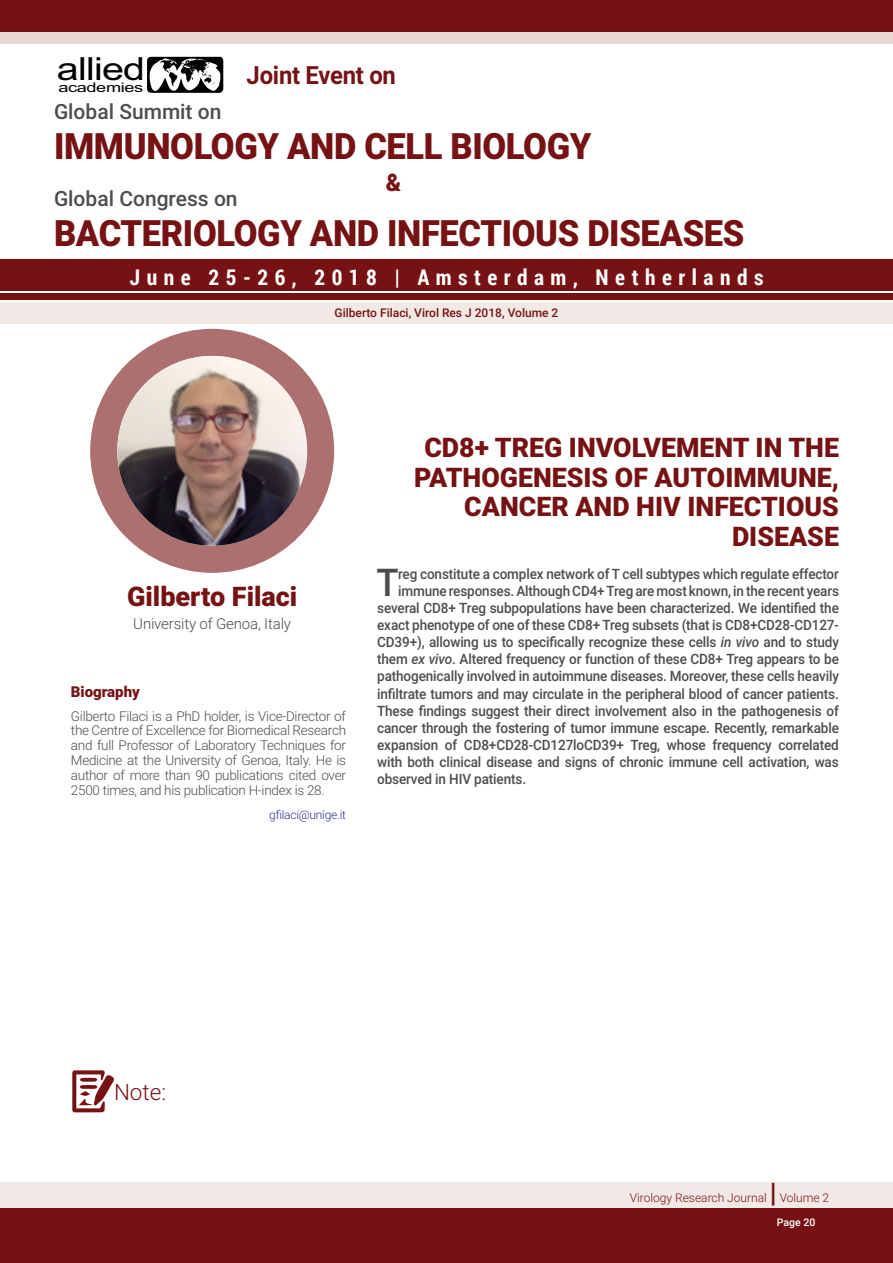
<style>
.page{position:relative;width:893px;height:1263px;background:#fff}
.page>*{position:absolute;margin:0;border:0;box-sizing:border-box;transform-origin:0 0}
.t1{font:500 38.25px "Roboto";color:#4d4d4f;scale:.95 1}
.t2{font:900 36.3px "Roboto";letter-spacing:-.01em;color:#761213;scale:.95 1}
.t3{font:31.8px "Arial";letter-spacing:-.02em;color:#000;scale:1.24 1}
.t4{font:900 27px/29.7px "Roboto";color:#761213;text-align:right}
.t5{font:700 25.05px "Roboto";letter-spacing:-.01em;color:#761213;scale:.95 1}
.t6{font:900 24.15px "Roboto";color:#761213;scale:.95 1}
.t7{font:300 22.5px "Roboto";color:#761213}
.t8{font:700 21.6px "Roboto Condensed";letter-spacing:.3em;color:#fff}
.t9{font:500 21px "Roboto";color:#4d4d4f}
.t10{font:300 15px "Roboto";letter-spacing:-.01em;color:#4d4d4f}
.t11{font:900 15px "Roboto";color:#761213}
.t12{font:500 14.25px "Roboto";letter-spacing:-.01em;color:#4d4d4f;scale:.95 1}
.t13{font:300 13.5px/14.9px "Roboto";letter-spacing:-.02em;color:#4d4d4f;text-align:justify}
.t14{font:13.35px "Arial";letter-spacing:-.02em;color:#000;scale:1.36 1}
.t15{font:500 12px "Roboto";color:#761213}
.t16{font:300 12px "Roboto";color:#761213}
.t17{font:300 12px "Roboto";letter-spacing:-.02em;color:#2e3092}
.t18{font:500 10.5px "Roboto";color:#fff}
.s1{font-style:italic}
</style>
<div class="page">
<div style="left:0;top:13px;width:893px;height:31px;background:#e8d9d3"></div>
<div style="left:0;top:1182px;width:893px;height:27px;background:#f1e9e5"></div>
<svg style="left:147px;top:57px;width:76px;height:36px"></svg>
<div style="left:0;top:1209px;width:893px;height:54px;background:#761213"></div>
<div style="left:0;top:259px;width:893px;height:31px;background:#761213"></div>
<div style="left:0;top:0;width:893px;height:31px;background:#761213"></div>
<div style="left:0;top:293px;width:893px;height:7px;background:#761213"></div>
<svg style="left:72px;top:1070px;width:42px;height:42px"></svg>
<div style="left:0;top:302px;width:893px;height:21px;background:#f1e9e5"></div>
<div style="left:90px;top:329px;width:244px;height:244px;background:#ac7071;border-radius:50%"></div>
<img style="left:117px;top:356px;width:190px;height:190px;border-radius:95px">
<h3 class="t3" style="left:57px;top:48px;width:73px">allied</h3>
<p class="t14" style="left:58px;top:79px;width:64px">academies</p>
<h3 class="t9" style="left:54px;top:97px;width:169px">Global Summit on</h3>
<h3 class="t5" style="left:247px;top:58px;width:159px">Joint Event on</h3>
<h2 class="t2" style="left:54px;top:121px;width:567px">IMMUNOLOGY AND CELL BIOLOGY</h2>
<h3 class="t9" style="left:54px;top:184px;width:185px">Global Congress on</h3>
<h3 class="t6" style="left:386px;top:165px;width:18px">&amp;</h3>
<h2 class="t2" style="left:54px;top:207px;width:728px">BACTERIOLOGY AND INFECTIOUS DISEASES</h2>
<h3 class="t8" style="left:130px;top:262px;width:635px">June 25-26, 2018 | Amsterdam, Netherlands</h3>
<p class="t15" style="left:334px;top:304px;width:225px">Gilberto Filaci, Virol Res J 2018, Volume 2</p>
<h3 class="t4" style="left:127px;top:581px;width:172px">Gilberto Filaci</h3>
<p class="t10" style="left:133px;top:613px;width:159px">University of Genoa, Italy</p>
<p class="t11" style="left:71px;top:681px;width:70px">Biography</p>
<p class="t13" style="left:71px;top:708px;width:277px">Gilberto Filaci is a PhD holder, is Vice-Director of the Centre of Excellence for Biomedical Research and full Professor of Laboratory Techniques for Medicine at the University of Genoa, Italy. He is author of more than 90 publications cited over 2500 times, and his publication H-index is 28.</p>
<p class="t17" style="left:269px;top:806px;width:78px">gfilaci@unige.it</p>
<h3 class="t4" style="left:414px;top:431px;width:426px">CD8+ TREG INVOLVEMENT IN THE<br>PATHOGENESIS OF AUTOIMMUNE,<br>CANCER AND HIV INFECTIOUS<br>DISEASE</h3>
<h1 class="t1" style="left:376px;top:555px;width:25px">T</h1>
<p class="t12" style="left:398px;top:564px;width:466px">reg constitute a complex network of T cell subtypes which regulate effector</p>
<p class="t12" style="left:398px;top:581px;width:466px">immune responses. Although CD4+ Treg are most known, in the recent years</p>
<p class="t12" style="left:377px;top:598px;width:488px">several CD8+ Treg subpopulations have been characterized. We identified the</p>
<p class="t12" style="left:377px;top:615px;width:487px">exact phenotype of one of these CD8+ Treg subsets (that is CD8+CD28-CD127-</p>
<p class="t12" style="left:377px;top:632px;width:488px">CD39+), allowing us to specifically recognize these cells <span class="s1">in vivo</span> and to study</p>
<p class="t12" style="left:377px;top:649px;width:488px">them <span class="s1">ex vivo</span>. Altered frequency or function of these CD8+ Treg appears to be</p>
<p class="t12" style="left:377px;top:666px;width:488px">pathogenically involved in autoimmune diseases. Moreover, these cells heavily</p>
<p class="t12" style="left:377px;top:683px;width:487px">infiltrate tumors and may circulate in the peripheral blood of cancer patients.</p>
<p class="t12" style="left:377px;top:701px;width:488px">These findings suggest their direct involvement also in the pathogenesis of</p>
<p class="t12" style="left:377px;top:718px;width:488px">cancer through the fostering of tumor immune escape. Recently, remarkable</p>
<p class="t12" style="left:377px;top:735px;width:487px">expansion of CD8+CD28-CD127loCD39+ Treg, whose frequency correlated</p>
<p class="t12" style="left:377px;top:752px;width:487px">with both clinical disease and signs of chronic immune cell activation, was</p>
<p class="t12" style="left:377px;top:769px;width:158px">observed in HIV patients.</p>
<h3 class="t7" style="left:114px;top:1076px;width:54px">Note:</h3>
<p class="t16" style="left:630px;top:1189px;width:139px">Virology Research Journal</p>
<h3 class="t4" style="left:770px;top:1177px;width:8px">|</h3>
<p class="t16" style="left:780px;top:1189px;width:51px">Volume 2</p>
<p class="t18" style="left:777px;top:1215px;width:40px">Page 20</p>
</div>
